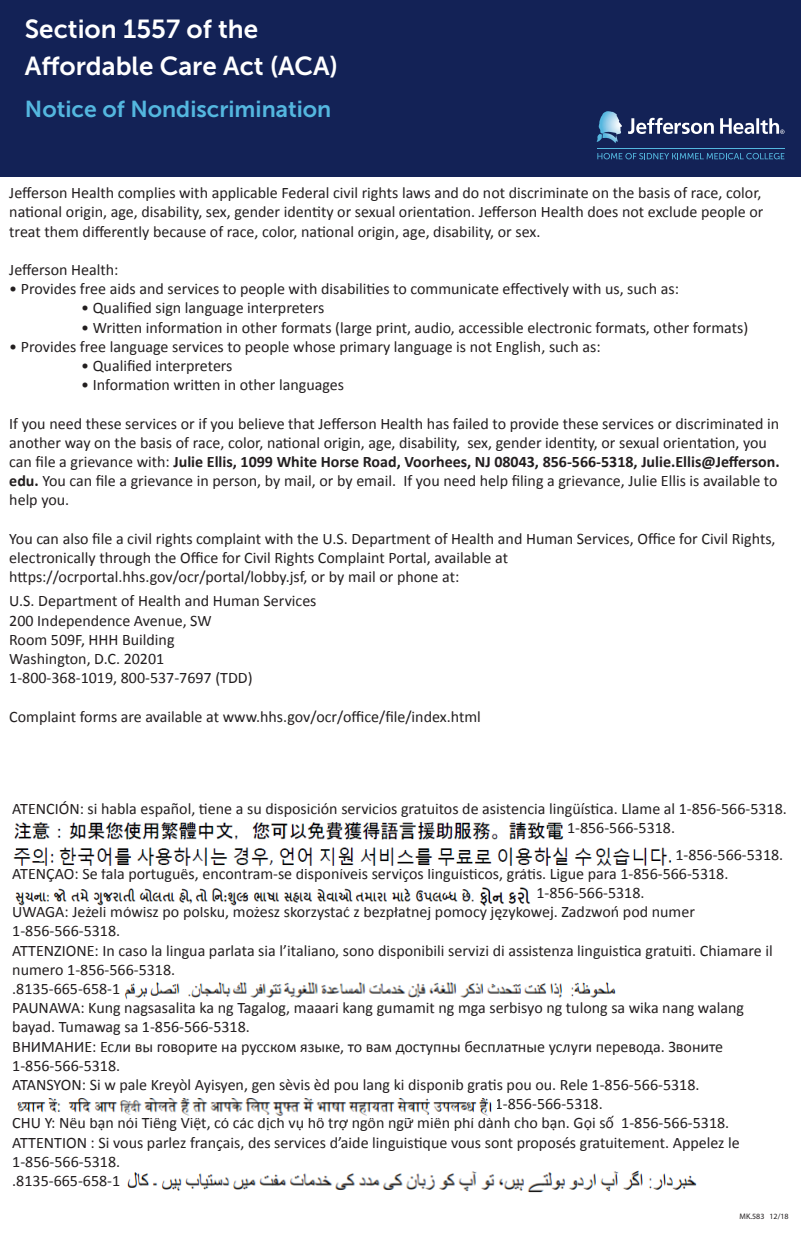
<style>
.page{position:relative;width:801px;height:1233px;background:#fff}
.page>*{position:absolute;margin:0;border:0;box-sizing:border-box;transform-origin:0 0}
.HEADLINE{font:26px/37px "Museo Sans 700";color:#fff}
.HEADLINE-2{font:23px "Museo Sans 700";color:#54b7df}
.t1{font:16px/19.2px "Calibri";color:#231f20}
.FINE_PRINT{font:8px "Myriad Pro";color:#231f20}
.s1{font-weight:700}
</style>
<div class="page">
<div style="left:0;top:0;width:801px;height:177px;background:#132256"></div>
<img style="left:15px;top:887px;width:516px;height:19px">
<img style="left:124px;top:982px;width:492px;height:18px">
<img style="left:17px;top:1098px;width:475px;height:18px">
<img style="left:127px;top:1170px;width:570px;height:23px">
<img style="left:14px;top:822px;width:550px;height:18px">
<img style="left:13px;top:847px;width:659px;height:19px">
<svg style="left:597px;top:153px;width:187px;height:6px"></svg>
<hr style="left:597px;top:149px;width:187px;height:1px;background:#54b7df">
<svg style="left:597px;top:111px;width:25px;height:32px"></svg>
<svg style="left:628px;top:118px;width:86px;height:16px"></svg>
<svg style="left:720px;top:118px;width:64px;height:16px"></svg>
<p class="HEADLINE" style="left:25px;top:11px;width:314px">Section 1557 of the<br>Affordable Care Act (ACA)</p>
<p class="HEADLINE-2" style="left:25px;top:96px;width:308px">Notice of Nondiscrimination</p>
<p class="t1" style="left:9px;top:183px;width:756px">Jefferson Health complies with applicable Federal civil rights laws and do not discriminate on the basis of race, color, national origin, age, disability, sex, gender identity or sexual orientation. Jefferson Health does not exclude people or treat them differently because of race, color, national origin, age, disability, or sex.</p>
<p class="t1" style="left:9px;top:260px;width:111px">Jefferson Health:</p>
<p class="t1" style="left:9px;top:279px;width:671px">• Provides free aids and services to people with disabilities to communicate effectively with us, such as:</p>
<p class="t1" style="left:81px;top:298px;width:245px">• Qualified sign language interpreters</p>
<p class="t1" style="left:81px;top:318px;width:668px">• Written information in other formats (large print, audio, accessible electronic formats, other formats)</p>
<p class="t1" style="left:9px;top:337px;width:593px">• Provides free language services to people whose primary language is not English, such as:</p>
<p class="t1" style="left:81px;top:356px;width:153px">• Qualified interpreters</p>
<p class="t1" style="left:81px;top:375px;width:264px">• Information written in other languages</p>
<p class="t1" style="left:9px;top:414px;width:772px">If you need these services or if you believe that Jefferson Health has failed to provide these services or discriminated in another way on the basis of race, color, national origin, age, disability, sex, gender identity, or sexual orientation, you can file a grievance with: <span class="s1">Julie Ellis, 1099 White Horse Road, Voorhees, NJ 08043, 856-566-5318, Julie.Ellis@Jefferson. edu.</span> You can file a grievance in person, by mail, or by email. If you need help filing a grievance, Julie Ellis is available to help you.</p>
<p class="t1" style="left:9px;top:529px;width:768px">You can also file a civil rights complaint with the U.S. Department of Health and Human Services, Office for Civil Rights, electronically through the Office for Civil Rights Complaint Portal, available at https://ocrportal.hhs.gov/ocr/portal/lobby.jsf, or by mail or phone at:</p>
<p class="t1" style="left:9px;top:591px;width:309px">U.S. Department of Health and Human Services</p>
<p class="t1" style="left:9px;top:611px;width:204px">200 Independence Avenue, SW</p>
<p class="t1" style="left:9px;top:630px;width:167px">Room 509F, HHH Building</p>
<p class="t1" style="left:9px;top:649px;width:156px">Washington, D.C. 20201</p>
<p class="t1" style="left:9px;top:668px;width:245px">1-800-368-1019, 800-537-7697 (TDD)</p>
<p class="t1" style="left:9px;top:707px;width:473px">Complaint forms are available at www.hhs.gov/ocr/office/file/index.html</p>
<p class="t1" style="left:12px;top:799px;width:776px">ATENCIÓN: si habla español, tiene a su disposición servicios gratuitos de asistencia lingüística. Llame al 1-856-566-5318.</p>
<p class="t1" style="left:567px;top:818px;width:109px">1-856-566-5318.</p>
<p class="t1" style="left:675px;top:845px;width:109px">1-856-566-5318.</p>
<p class="t1" style="left:12px;top:864px;width:718px">ATENÇÃO: Se fala português, encontram-se disponíveis serviços linguísticos, grátis. Ligue para 1-856-566-5318.</p>
<p class="t1" style="left:516px;top:883px;width:130px">1- 1-856-566-5318.</p>
<p class="t1" style="left:12px;top:902px;width:684px">UWAGA: Jeżeli mówisz po polsku, możesz skorzystać z bezpłatnej pomocy językowej. Zadzwoń pod numer<br>1-856-566-5318.</p>
<p class="t1" style="left:12px;top:941px;width:762px">ATTENZIONE: In caso la lingua parlata sia l’italiano, sono disponibili servizi di assistenza linguistica gratuiti. Chiamare il numero 1-856-566-5318.</p>
<p class="t1" style="left:12px;top:979px;width:109px">.8135-665-658-1</p>
<p class="t1" style="left:12px;top:998px;width:733px">PAUNAWA: Kung nagsasalita ka ng Tagalog, maaari kang gumamit ng mga serbisyo ng tulong sa wika nang walang bayad. Tumawag sa 1-856-566-5318.</p>
<p class="t1" style="left:12px;top:1037px;width:713px">ВНИМАНИЕ: Если вы говорите на русском языке, то вам доступны бесплатные услуги перевода. Звоните<br>1-856-566-5318.</p>
<p class="t1" style="left:12px;top:1075px;width:689px">ATANSYON: Si w pale Kreyòl Ayisyen, gen sèvis èd pou lang ki disponib gratis pou ou. Rele 1-856-566-5318.</p>
<p class="t1" style="left:495px;top:1094px;width:109px">1-856-566-5318.</p>
<p class="t1" style="left:12px;top:1113px;width:718px">CHÚ Ý: Nếu bạn nói Tiếng Việt, có các dịch vụ hỗ trợ ngôn ngữ miễn phí dành cho bạn. Gọi số 1-856-566-5318.</p>
<p class="t1" style="left:12px;top:1133px;width:729px">ATTENTION : Si vous parlez français, des services d’aide linguistique vous sont proposés gratuitement. Appelez le<br>1-856-566-5318.</p>
<p class="t1" style="left:12px;top:1171px;width:109px">.8135-665-658-1</p>
<p class="FINE_PRINT" style="left:740px;top:1211px;width:51px">MK.583 12/18</p>
</div>
